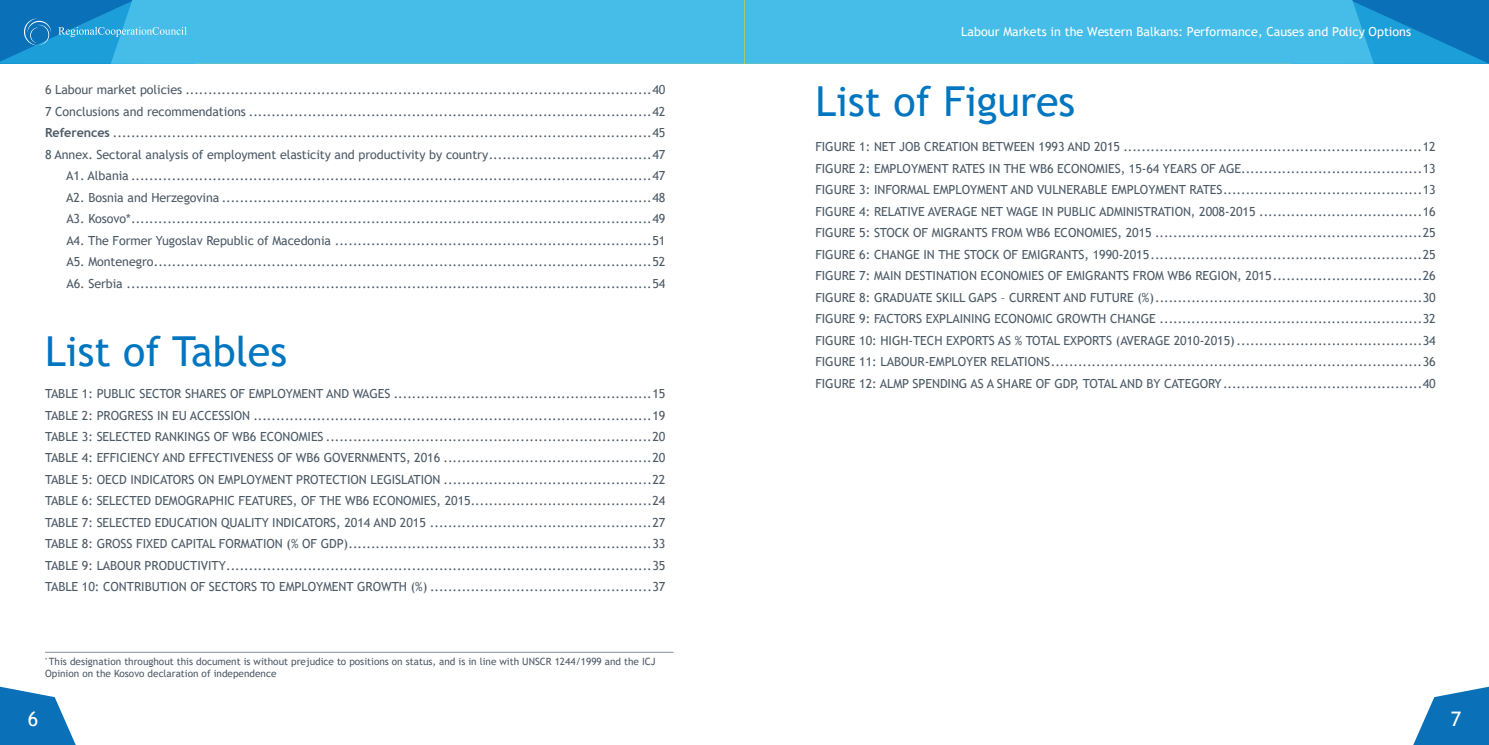
<style>
.page{position:relative;width:1489px;height:745px;background:#fff}
.page>*{position:absolute;margin:0;border:0;box-sizing:border-box;transform-origin:0 0}
.t1{font:41.25px "Trebuchet MS";color:#0076c0}
.t2{font:20px "Trebuchet MS";color:#fff}
.t3{font:12.5px/21.5px "Trebuchet MS";letter-spacing:-.005em;color:#4c5a66;text-align:justify}
.t4{font:12.5px "Trebuchet MS";color:#fff}
.t5{font:10px/12px "Trebuchet MS";color:#4e5a67}
.s1{font-weight:700}
</style>
<div class="page">
<svg style="left:1413px;top:687px;width:75px;height:57px"></svg>
<svg style="left:0;top:686px;width:76px;height:58px"></svg>
<svg style="left:0;top:0;width:1488px;height:64px;background:#3db4e2"></svg>
<hr style="left:45px;top:651px;width:628px;height:1px;background:#858e97">
<p class="t3" style="left:45px;top:79px;width:622px;text-align:right">6 Labour market policies .......................................................................................................40<br>7 Conclusions and recommendations .........................................................................................42<br><span class="s1">References</span> .......................................................................................................................45<br>8 Annex. Sectoral analysis of employment elasticity and productivity by country....................................47<br>A1. Albania ...................................................................................................................47<br>A2. Bosnia and Herzegovina ...............................................................................................48<br>A3. Kosovo*...................................................................................................................49<br>A4. The Former Yugoslav Republic of Macedonia ......................................................................51<br>A5. Montenegro..............................................................................................................52<br>A6. Serbia ....................................................................................................................54</p>
<h1 class="t1" style="left:45px;top:325px;width:243px">List of Tables</h1>
<p class="t3" style="left:45px;top:382px;width:622px">TABLE 1: PUBLIC SECTOR SHARES OF EMPLOYMENT AND WAGES .........................................................15<br>TABLE 2: PROGRESS IN EU ACCESSION ........................................................................................19<br>TABLE 3: SELECTED RANKINGS OF WB6 ECONOMIES ........................................................................20<br>TABLE 4: EFFICIENCY AND EFFECTIVENESS OF WB6 GOVERNMENTS, 2016 ..............................................20<br>TABLE 5: OECD INDICATORS ON EMPLOYMENT PROTECTION LEGISLATION ..............................................22<br>TABLE 6: SELECTED DEMOGRAPHIC FEATURES, OF THE WB6 ECONOMIES, 2015........................................24<br>TABLE 7: SELECTED EDUCATION QUALITY INDICATORS, 2014 AND 2015 .................................................27<br>TABLE 8: GROSS FIXED CAPITAL FORMATION (% OF GDP)...................................................................33<br>TABLE 9: LABOUR PRODUCTIVITY..............................................................................................35<br>TABLE 10: CONTRIBUTION OF SECTORS TO EMPLOYMENT GROWTH (%) .................................................37</p>
<p class="t5" style="left:45px;top:655px;width:612px"><sup>*</sup> This designation throughout this document is without prejudice to positions on status, and is in line with UNSCR 1244/1999 and the ICJ<br>Opinion on the Kosovo declaration of independence</p>
<p class="t4" style="left:961px;top:24px;width:451px">Labour Markets in the Western Balkans: Performance, Causes and Policy Options</p>
<h1 class="t1" style="left:815px;top:75px;width:261px">List of Figures</h1>
<p class="t3" style="left:815px;top:136px;width:622px">FIGURE 1: NET JOB CREATION BETWEEN 1993 AND 2015 ..................................................................12<br>FIGURE 2: EMPLOYMENT RATES IN THE WB6 ECONOMIES, 15-64 YEARS OF AGE........................................13<br>FIGURE 3: INFORMAL EMPLOYMENT AND VULNERABLE EMPLOYMENT RATES............................................13<br>FIGURE 4: RELATIVE AVERAGE NET WAGE IN PUBLIC ADMINISTRATION, 2008-2015 ....................................16<br>FIGURE 5: STOCK OF MIGRANTS FROM WB6 ECONOMIES, 2015 ...........................................................25<br>FIGURE 6: CHANGE IN THE STOCK OF EMIGRANTS, 1990-2015............................................................25<br>FIGURE 7: MAIN DESTINATION ECONOMIES OF EMIGRANTS FROM WB6 REGION, 2015.................................26<br>FIGURE 8: GRADUATE SKILL GAPS – CURRENT AND FUTURE (%)...........................................................30<br>FIGURE 9: FACTORS EXPLAINING ECONOMIC GROWTH CHANGE ..........................................................32<br>FIGURE 10: HIGH-TECH EXPORTS AS % TOTAL EXPORTS (AVERAGE 2010-2015).........................................34<br>FIGURE 11: LABOUR-EMPLOYER RELATIONS..................................................................................36<br>FIGURE 12: ALMP SPENDING AS A SHARE OF GDP, TOTAL AND BY CATEGORY............................................40</p>
<h2 class="t2" style="left:28px;top:705px;width:12px">6</h2>
<h2 class="t2" style="left:1450px;top:705px;width:12px">7</h2>
</div>
